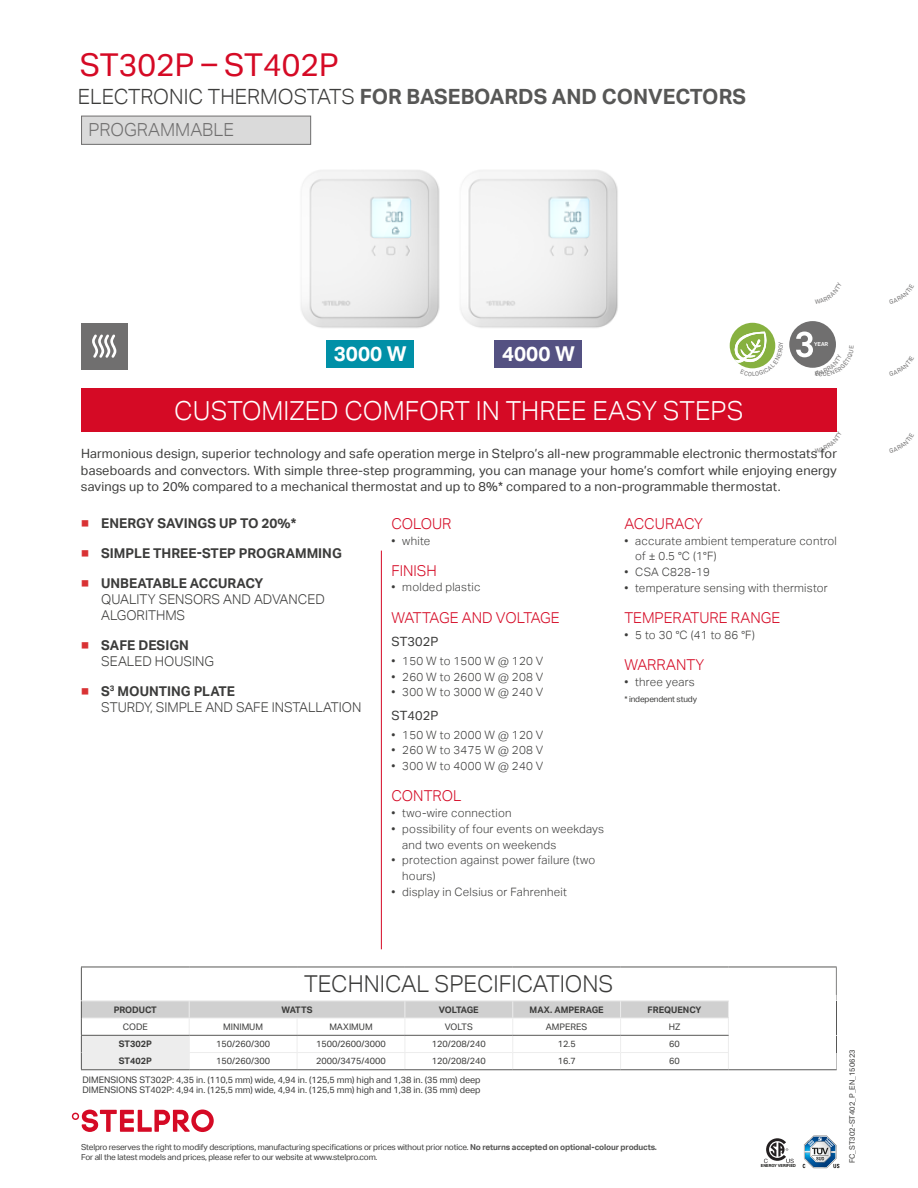
<style>
.page{position:relative;width:918px;height:1188px;background:#fff}
.page>*{position:absolute;margin:0;border:0;box-sizing:border-box;transform-origin:0 0}
.t1{font:31.5px "Aktiv Grotesk";color:#d50a25}
.t2{font:300 26.25px "Aktiv Grotesk";color:#fff}
.t3{font:300 23.25px "Aktiv Grotesk";color:#3c3c3b}
.t4{font:700 21px "Aktiv Grotesk";color:#575756}
.t5{font:700 20.4px "Aktiv Grotesk";color:#fff}
.t6{font:300 18px "Aktiv Grotesk";color:#706f6f}
.t7{font:300 15px "Aktiv Grotesk";color:#d50a25}
.t8{font:300 15px "Aktiv Grotesk";letter-spacing:-.03em;color:#d50a25}
.t9{font:300 13.5px/16.2px "Aktiv Grotesk";color:#3c3c3b}
.t10{font:700 13.5px "Aktiv Grotesk";color:#3c3c3b}
.t11{font:12.75px/16.5px "Aktiv Grotesk";letter-spacing:.01em;color:#3c3c3b;text-align:justify}
.t12{font:300 11.55px/15.8px "Aktiv Grotesk";letter-spacing:.02em;color:#3c3c3b}
.t13{font:9px/10.5px "Aktiv Grotesk";color:#3c3c3b}
.t14{font:700 9px "Aktiv Grotesk";color:#3c3c3b}
.t15{font:700 9px "Aktiv Grotesk";letter-spacing:-.04em;color:#3c3c3b}
.t16{font:8.25px/9.9px "Aktiv Grotesk";letter-spacing:-.02em;color:#3c3c3b}
.t17{font:7.5px "Aktiv Grotesk";color:#3c3c3b}
.t18{font:700 5.55px "Akkurat";color:#fff}
.t19{font:700 4.2px "Aktiv Grotesk";letter-spacing:-.02em;color:#1d1d1b}
.s1{font-weight:300;color:#3c3c3b}
.s2{color:#d93234}
.s3{font-weight:700;color:#d93234}
.s4{font-weight:700}
.s5{font-weight:700;color:#575756}
</style>
<div class="page">
<img style="left:301px;top:170px;width:139px;height:172px">
<img style="left:460px;top:170px;width:158px;height:172px">
<div style="left:327px;top:341px;width:87px;height:27px;background:#0090a7"></div>
<div style="left:495px;top:341px;width:87px;height:27px;background:#545182"></div>
<svg style="left:803px;top:1136px;width:36px;height:33px"></svg>
<div style="left:81px;top:323px;width:46px;height:46px;background:#706f6f"></div>
<svg style="left:92px;top:334px;width:24px;height:24px"></svg>
<svg style="left:764px;top:1138px;width:30px;height:25px"></svg>
<hr style="left:381px;top:551px;width:1px;height:398px;background:#d50a25">
<div style="left:789px;top:321px;width:47px;height:47px;background:#706f6f;border-radius:50%"></div>
<div style="left:81px;top:389px;width:756px;height:43px;background:#d50a25"></div>
<div style="left:730px;top:323px;width:45px;height:45px;background:#87b140;border-radius:50%"></div>
<div style="left:82px;top:116px;width:229px;height:28px;background:#dadada"></div>
<div style="left:81px;top:116px;width:230px;height:29px;border:1px solid #706f6f"></div>
<svg style="left:81px;top:1070px;width:755px;height:1px"></svg>
<svg style="left:81px;top:967px;width:756px;height:102px"></svg>
<hr style="left:81px;top:1069px;width:108px;height:1px;background:#575756">
<hr style="left:189px;top:1069px;width:108px;height:1px;background:#575756">
<hr style="left:297px;top:1069px;width:108px;height:1px;background:#575756">
<hr style="left:405px;top:1069px;width:108px;height:1px;background:#575756">
<hr style="left:513px;top:1069px;width:108px;height:1px;background:#575756">
<hr style="left:621px;top:1069px;width:107px;height:1px;background:#575756">
<hr style="left:728px;top:1069px;width:109px;height:1px;background:#575756">
<hr style="left:82px;top:1052px;width:107px;height:1px;background:#ededed">
<svg style="left:72px;top:1110px;width:142px;height:22px"></svg>
<svg style="left:796px;top:332px;width:40px;height:36px"></svg>
<svg style="left:734px;top:332px;width:42px;height:37px"></svg>
<h1 class="t1" style="left:80px;top:47px;width:260px">ST302P – ST402P</h1>
<h3 class="t4" style="left:78px;top:85px;width:670px"><span class="s1">ELECTRONIC THERMOSTATS</span> FOR BASEBOARDS AND CONVECTORS</h3>
<h3 class="t6" style="left:88px;top:119px;width:147px">PROGRAMMABLE</h3>
<h3 class="t5" style="left:334px;top:342px;width:74px">3000 W</h3>
<h3 class="t5" style="left:502px;top:342px;width:74px">4000 W</h3>
<p class="t18" style="left:814px;top:341px;width:16px">YEAR</p>
<h2 class="t2" style="left:174px;top:395px;width:571px">CUSTOMIZED COMFORT IN THREE EASY STEPS</h2>
<p class="t11" style="left:81px;top:446px;width:758px">Harmonious design, superior technology and safe operation merge in Stelpro’s all-new programmable electronic thermostats for baseboards and convectors. With simple three-step programming, you can manage your home’s comfort while enjoying energy savings up to 20% compared to a mechanical thermostat and up to 8%* compared to a non-programmable thermostat.</p>
<p class="t10" style="left:81px;top:516px;width:217px"><span class="s2">■</span> ENERGY SAVINGS UP TO 20%*</p>
<p class="t10" style="left:81px;top:546px;width:262px"><span class="s2">■</span> SIMPLE THREE-STEP PROGRAMMING</p>
<p class="t9" style="left:101px;top:575px;width:225px;text-indent:-20px"><span class="s3">■</span> <span class="s4">UNBEATABLE ACCURACY<br></span>QUALITY SENSORS AND ADVANCED<br>ALGORITHMS</p>
<p class="t9" style="left:101px;top:637px;width:114px;text-indent:-20px"><span class="s3">■</span> <span class="s4">SAFE DESIGN<br></span>SEALED HOUSING</p>
<p class="t9" style="left:101px;top:683px;width:262px;text-indent:-20px"><span class="s3">■</span> <span class="s4">S</span><sup>3</sup> <span class="s4">MOUNTING PLATE<br></span>STURDY, SIMPLE AND SAFE INSTALLATION</p>
<p class="t7" style="left:392px;top:515px;width:62px">COLOUR</p>
<p class="t12" style="left:392px;top:533px;width:40px">• white</p>
<p class="t7" style="left:392px;top:562px;width:47px">FINISH</p>
<p class="t12" style="left:392px;top:580px;width:90px">• molded plastic</p>
<p class="t8" style="left:392px;top:609px;width:170px">WATTAGE AND VOLTAGE</p>
<p class="t11" style="left:392px;top:633px;width:48px">ST302P</p>
<p class="t12" style="left:392px;top:653px;width:153px">• 150 W to 1500 W @ 120 V</p>
<p class="t12" style="left:392px;top:669px;width:153px">• 260 W to 2600 W @ 208 V</p>
<p class="t12" style="left:392px;top:685px;width:153px">• 300 W to 3000 W @ 240 V</p>
<p class="t11" style="left:392px;top:707px;width:48px">ST402P</p>
<p class="t12" style="left:392px;top:727px;width:153px">• 150 W to 2000 W @ 120 V</p>
<p class="t12" style="left:392px;top:743px;width:153px">• 260 W to 3475 W @ 208 V</p>
<p class="t12" style="left:392px;top:758px;width:153px">• 300 W to 4000 W @ 240 V</p>
<p class="t7" style="left:392px;top:787px;width:71px">CONTROL</p>
<p class="t12" style="left:392px;top:805px;width:122px">• two-wire connection</p>
<p class="t12" style="left:402px;top:821px;width:203px;text-indent:-11px">• possibility of four events on weekdays and two events on weekends</p>
<p class="t12" style="left:402px;top:853px;width:194px;text-indent:-11px">• protection against power failure (two hours)</p>
<p class="t12" style="left:392px;top:884px;width:177px">• display in Celsius or Fahrenheit</p>
<p class="t7" style="left:624px;top:515px;width:80px">ACCURACY</p>
<p class="t12" style="left:635px;top:533px;width:203px;text-indent:-11px">• accurate ambient temperature control of ± 0.5 °C (1°F)</p>
<p class="t12" style="left:624px;top:564px;width:87px">• CSA C828-19</p>
<p class="t12" style="left:624px;top:580px;width:205px">• temperature sensing with thermistor</p>
<p class="t7" style="left:624px;top:609px;width:157px">TEMPERATURE RANGE</p>
<p class="t12" style="left:624px;top:627px;width:132px">• 5 to 30 °C (41 to 86 °F)</p>
<p class="t7" style="left:624px;top:656px;width:81px">WARRANTY</p>
<p class="t12" style="left:624px;top:674px;width:72px">• three years</p>
<p class="t16" style="left:624px;top:695px;width:74px">* independent study</p>
<h3 class="t3" style="left:304px;top:971px;width:311px">TECHNICAL SPECIFICATIONS</h3>
<p class="t14" style="left:114px;top:1004px;width:45px">PRODUCT</p>
<p class="t14" style="left:282px;top:1004px;width:32px">WATTS</p>
<p class="t15" style="left:439px;top:1004px;width:41px">VOLTAGE</p>
<p class="t14" style="left:530px;top:1004px;width:76px">MAX. AMPERAGE</p>
<p class="t14" style="left:648px;top:1004px;width:55px">FREQUENCY</p>
<p class="t13" style="left:123px;top:1022px;width:27px">CODE</p>
<p class="t13" style="left:223px;top:1022px;width:41px">MINIMUM</p>
<p class="t13" style="left:329px;top:1022px;width:45px">MAXIMUM</p>
<p class="t13" style="left:445px;top:1022px;width:30px">VOLTS</p>
<p class="t13" style="left:546px;top:1022px;width:43px">AMPERES</p>
<p class="t13" style="left:669px;top:1022px;width:13px">HZ</p>
<p class="t14" style="left:119px;top:1039px;width:35px">ST302P</p>
<p class="t13" style="left:216px;top:1039px;width:55px">150/260/300</p>
<p class="t13" style="left:316px;top:1039px;width:71px">1500/2600/3000</p>
<p class="t13" style="left:432px;top:1039px;width:55px">120/208/240</p>
<p class="t13" style="left:558px;top:1039px;width:19px">12.5</p>
<p class="t13" style="left:669px;top:1039px;width:12px">60</p>
<p class="t14" style="left:119px;top:1056px;width:35px">ST402P</p>
<p class="t13" style="left:216px;top:1056px;width:55px">150/260/300</p>
<p class="t13" style="left:316px;top:1056px;width:71px">2000/3475/4000</p>
<p class="t13" style="left:432px;top:1056px;width:55px">120/208/240</p>
<p class="t13" style="left:558px;top:1056px;width:19px">16.7</p>
<p class="t13" style="left:669px;top:1056px;width:12px">60</p>
<p class="t13" style="left:82px;top:1075px;width:400px">DIMENSIONS ST302P: 4,35 in. (110,5 mm) wide, 4,94 in. (125,5 mm) high and 1,38 in. (35 mm) deep<br>DIMENSIONS ST402P: 4,94 in. (125,5 mm) wide, 4,94 in. (125,5 mm) high and 1,38 in. (35 mm) deep</p>
<p class="t16" style="left:81px;top:1143px;width:577px">Stelpro reserves the right to modify descriptions, manufacturing specifications or prices without prior notice. <span class="s5">No returns accepted on optional-colour products.<br></span>For all the latest models and prices, please refer to our website at www.stelpro.com.</p>
<p class="t19" style="left:761px;top:1163px;width:37px">ENERGY VERIFIED</p>
<p class="t17" style="left:848px;top:1163px;width:115px;rotate:-90deg">FC_ST302-ST402_P_EN_150623</p>
</div>
